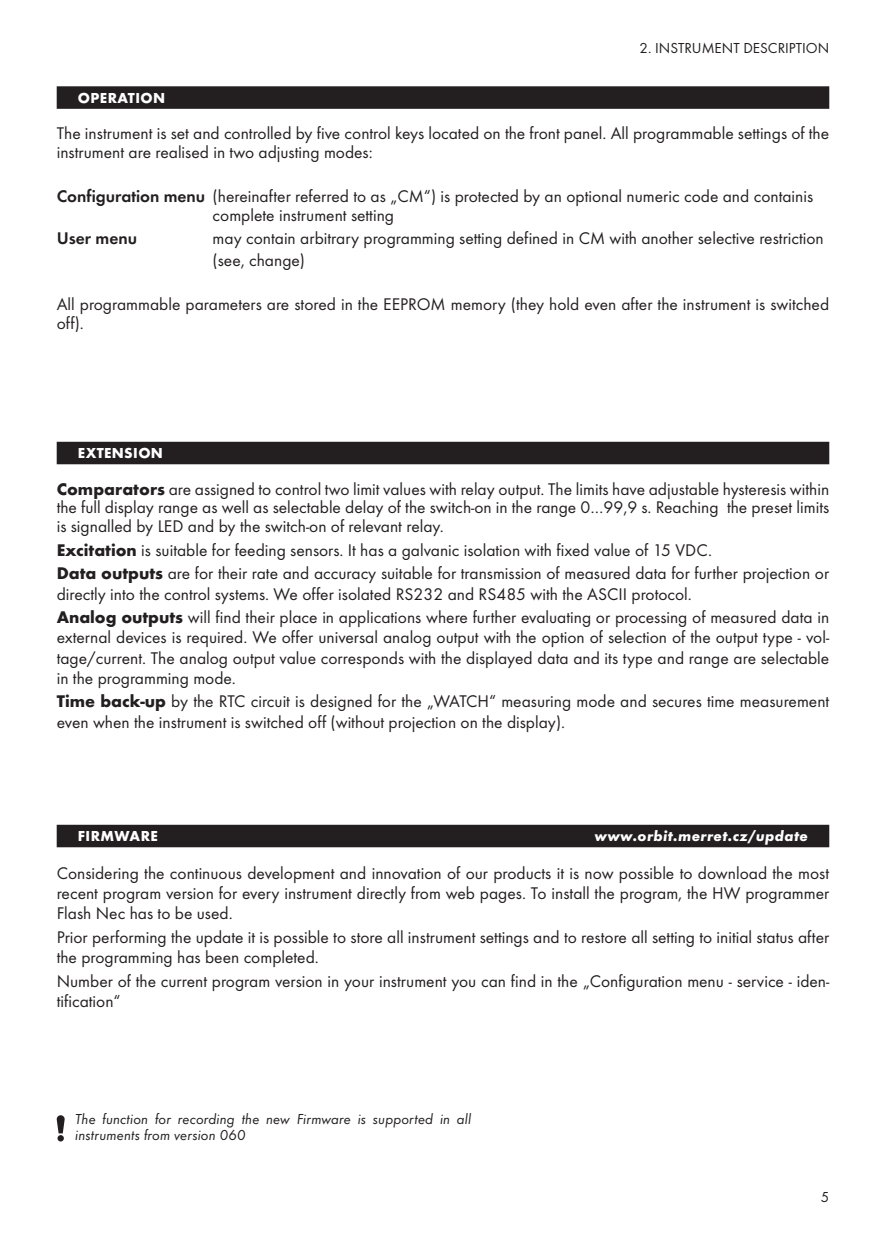
<style>
.page{position:relative;width:886px;height:1241px;background:#fff}
.page>*{position:absolute;margin:0;border:0;box-sizing:border-box;transform-origin:0 0}
.t1{font:17.5px/18.8px "Futura TOT";color:#231f20}
.t2{font:600 17.5px "Futura TOT";color:#231f20}
.t3{font:15px/16px "Futura TOT Book Obli";letter-spacing:.01em;color:#231f20}
.t4{font:700 15px "Futura TOT";letter-spacing:.025em;color:#fff}
.t5{font:15px "Futura TOT Bold Obli";letter-spacing:.025em;color:#fff}
.t6{font:15px "Futura TOT";color:#231f20}
.s1{font-weight:600}
.s2{font-weight:700}
</style>
<div class="page">
<div style="left:57px;top:86px;width:772px;height:23px;background:#231f20"></div>
<div style="left:57px;top:441px;width:772px;height:23px;background:#231f20"></div>
<div style="left:57px;top:824px;width:772px;height:23px;background:#231f20"></div>
<svg style="left:57px;top:1134px;width:7px;height:7px"></svg>
<svg style="left:57px;top:1115px;width:8px;height:18px"></svg>
<p class="t6" style="left:639px;top:42px;width:191px">2. INSTRUMENT DESCRIPTION</p>
<p class="t4" style="left:78px;top:91px;width:89px">OPERATION</p>
<p class="t1" style="left:57px;top:125px;width:774px">The instrument is set and controlled by five control keys located on the front panel. All programmable settings of the instrument are realised in two adjusting modes:</p>
<p class="t1" style="left:213px;top:188px;width:602px;text-indent:-156px"><span class="s1">Configuration menu</span> (hereinafter referred to as „CM“) is protected by an optional numeric code and containis complete instrument setting</p>
<p class="t2" style="left:57px;top:230px;width:82px">User menu</p>
<p class="t1" style="left:213px;top:228px;width:613px;line-height:22.2px">may contain arbitrary programming setting defined in CM with another selective restriction (see, change)</p>
<p class="t1" style="left:57px;top:296px;width:774px">All programmable parameters are stored in the EEPROM memory (they hold even after the instrument is switched off).</p>
<p class="t4" style="left:78px;top:447px;width:87px">EXTENSION</p>
<p class="t1" style="left:57px;top:480px;width:774px;text-align:justify"><span class="s2">Comparators</span> are assigned to control two limit values with relay output. The limits have adjustable hysteresis within the full display range as well as selectable delay of the switch-on in the range 0…99,9 s. Reaching the preset limits is signalled by LED and by the switch-on of relevant relay.</p>
<p class="t1" style="left:57px;top:539px;width:774px;line-height:23.8px"><span class="s2">Excitation</span> is suitable for feeding sensors. It has a galvanic isolation with fixed value of 15 VDC.<br><span class="s2">Data outputs</span> are for their rate and accuracy suitable for transmission of measured data for further projection or</p>
<p class="t1" style="left:57px;top:583px;width:774px;line-height:23.8px">directly into the control systems. We offer isolated RS232 and RS485 with the ASCII protocol.<br><span class="s2">Analog outputs</span> will find their place in applications where further evaluating or processing of measured data in</p>
<p class="t1" style="left:57px;top:628px;width:774px;line-height:20px;text-align:justify">external devices is required. We offer universal analog output with the option of selection of the output type - vol&shy;tage/current. The analog output value corresponds with the displayed data and its type and range are selectable in the programming mode.</p>
<p class="t1" style="left:57px;top:692px;width:774px;line-height:20.2px"><span class="s2">Time back-up</span> by the RTC circuit is designed for the „WATCH“ measuring mode and secures time measurement even when the instrument is switched off (without projection on the display).</p>
<p class="t4" style="left:78px;top:829px;width:81px">FIRMWARE</p>
<p class="t5" style="left:594px;top:827px;width:215px">www.orbit.merret.cz/update</p>
<p class="t1" style="left:57px;top:863px;width:774px;line-height:20.2px;text-align:justify">Considering the continuous development and innovation of our products it is now possible to download the most recent program version for every instrument directly from web pages. To install the program, the HW programmer Flash Nec has to be used.</p>
<p class="t1" style="left:57px;top:927px;width:774px;line-height:20.2px">Prior performing the update it is possible to store all instrument settings and to restore all setting to initial status after the programming has been completed.</p>
<p class="t1" style="left:57px;top:971px;width:774px;line-height:20px">Number of the current program version in your instrument you can find in the „Configuration menu - service - iden&shy;tification“</p>
<p class="t3" style="left:75px;top:1112px;width:398px">The function for recording the new Firmware is supported in all instruments from version 060</p>
<p class="t6" style="left:821px;top:1190px;width:10px">5</p>
</div>
